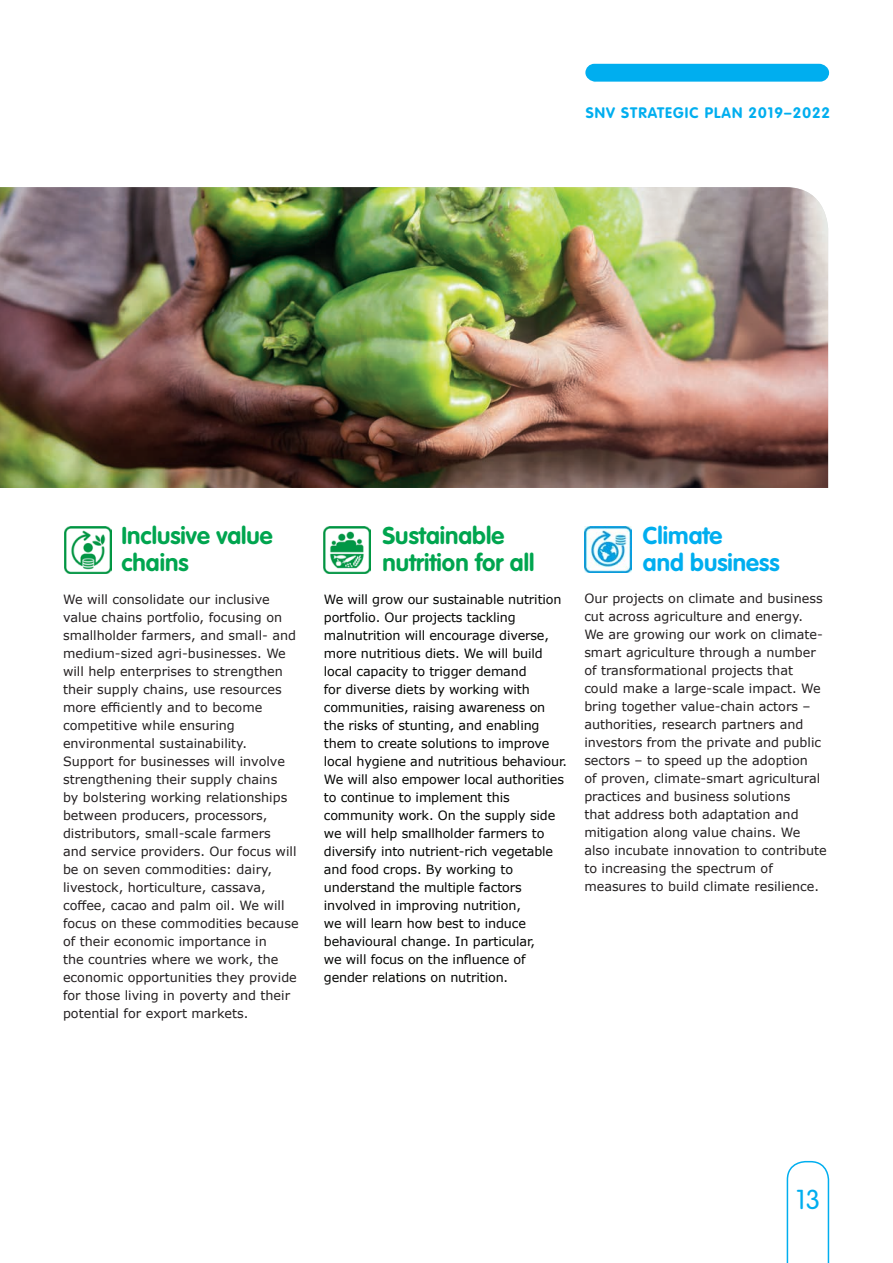
<style>
.page{position:relative;width:893px;height:1263px;background:#fff}
.page>*{position:absolute;margin:0;border:0;box-sizing:border-box;transform-origin:0 0}
.t1{font:300 27px "VAG Rounded";color:#00aeef}
.t2{font:700 24px/27px "VAG Rounded";color:#00a54f}
.t3{font:700 24px "VAG Rounded";color:#00aeef}
.t4{font:700 15px "VAG Rounded";letter-spacing:.07em;color:#00aeef}
.t5{font:12.75px/18px "Verdana";color:#231f20}
.t6{font:12.75px/18px "Verdana";letter-spacing:-.01em;color:#040503}
</style>
<div class="page">
<svg style="left:787px;top:1161px;width:42px;height:102px"></svg>
<svg style="left:585px;top:64px;width:244px;height:18px;background:#09b1ef"></svg>
<img style="left:0;top:187px;width:828px;height:301px">
<img style="left:64px;top:527px;width:47px;height:46px">
<img style="left:324px;top:526px;width:47px;height:47px">
<img style="left:584px;top:526px;width:47px;height:47px">
<p class="t4" style="left:586px;top:104px;width:246px">SNV STRATEGIC PLAN 2019–2022</p>
<p class="t2" style="left:122px;top:523px;width:153px">Inclusive value</p>
<p class="t2" style="left:122px;top:550px;width:69px">chains</p>
<p class="t5" style="left:63px;top:590px;width:237px">We will consolidate our inclusive value chains portfolio, focusing on smallholder farmers, and small- and medium-sized agri-businesses. We will help enterprises to strengthen their supply chains, use resources more efficiently and to become competitive while ensuring environmental sustainability.<br>Support for businesses will involve strengthening their supply chains<br>by bolstering working relationships between producers, processors, distributors, small-scale farmers<br>and service providers. Our focus will be on seven commodities: dairy, livestock, horticulture, cassava, coffee, cacao and palm oil. We will focus on these commodities because of their economic importance in<br>the countries where we work, the economic opportunities they provide for those living in poverty and their potential for export markets.</p>
<p class="t2" style="left:382px;top:523px;width:153px">Sustainable nutrition for all</p>
<p class="t6" style="left:324px;top:590px;width:245px">We will grow our sustainable nutrition portfolio. Our projects tackling malnutrition will encourage diverse, more nutritious diets. We will build local capacity to trigger demand<br>for diverse diets by working with communities, raising awareness on the risks of stunting, and enabling them to create solutions to improve local hygiene and nutritious behaviour.<br>We will also empower local authorities to continue to implement this community work. On the supply side we will help smallholder farmers to diversify into nutrient-rich vegetable and food crops. By working to understand the multiple factors involved in improving nutrition,</p>
<p class="t6" style="left:324px;top:914px;width:213px">we will learn how best to induce behavioural change. In particular,</p>
<p class="t6" style="left:324px;top:950px;width:203px">we will focus on the influence of gender relations on nutrition.</p>
<p class="t3" style="left:643px;top:522px;width:81px">Climate</p>
<p class="t3" style="left:643px;top:549px;width:138px">and business</p>
<p class="t5" style="left:584px;top:589px;width:244px">Our projects on climate and business cut across agriculture and energy.<br>We are growing our work on climate&shy;smart agriculture through a number of transformational projects that could make a large-scale impact. We bring together value-chain actors – authorities, research partners and investors from the private and public sectors – to speed up the adoption<br>of proven, climate-smart agricultural practices and business solutions<br>that address both adaptation and mitigation along value chains. We also incubate innovation to contribute to increasing the spectrum of measures to build climate resilience.</p>
<p class="t1" style="left:796px;top:1184px;width:25px">13</p>
</div>
